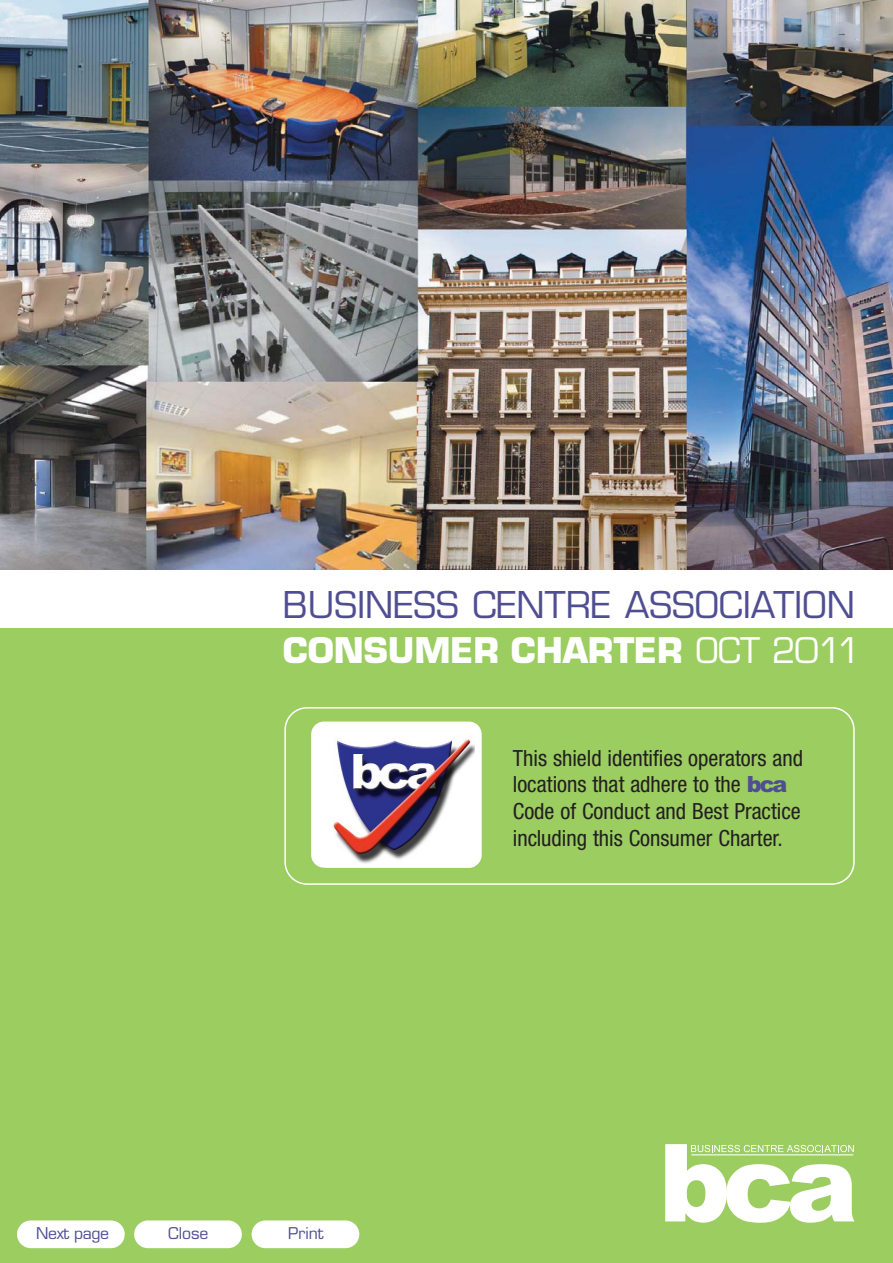
<style>
.page{position:relative;width:893px;height:1263px;background:#fff}
.page>*{position:absolute;margin:0;border:0;box-sizing:border-box;transform-origin:0 0}
.t1{font:36px "Eurostile";color:#504e92}
.t2{font:700 34.5px "Eurostile";letter-spacing:-.005em;color:#fff}
.t3{font:condensed 22.35px/26.8px "Helvetica Neue";color:#231f20}
.t4{font:15.75px "Eurostile";color:#504e92}
.t5{font:15.75px "Eurostile";letter-spacing:-.03em;color:#504e92}
.s1{font-weight:400}
.s2{font-family:"Arial";font-weight:900;font-stretch:normal;color:#504e92}
</style>
<div class="page">
<div style="left:0;top:628px;width:893px;height:635px;background:#9bcd61"></div>
<svg style="left:665px;top:1144px;width:189px;height:79px"></svg>
<img style="left:0;top:0;width:893px;height:570px">
<svg style="left:284px;top:707px;width:571px;height:178px"></svg>
<div style="left:311px;top:721px;width:171px;height:147px;background:#fff;border-radius:13px"></div>
<img style="left:333px;top:739px;width:142px;height:128px">
<div style="left:17px;top:1220px;width:108px;height:28px;background:#fff;border-radius:14px"></div>
<div style="left:134px;top:1220px;width:108px;height:28px;background:#fff;border-radius:14px"></div>
<div style="left:252px;top:1220px;width:107px;height:28px;background:#fff;border-radius:14px"></div>
<h1 class="t1" style="left:283px;top:591px;width:573px">BUSINESS CENTRE ASSOCIATION</h1>
<h2 class="t2" style="left:283px;top:637px;width:579px">CONSUMER CHARTER <span class="s1">OCT 2011</span></h2>
<p class="t5" style="left:36px;top:1227px;width:74px">Next page</p>
<p class="t4" style="left:168px;top:1227px;width:42px">Close</p>
<p class="t4" style="left:288px;top:1227px;width:37px">Print</p>
<p class="t3" style="left:513px;top:746px;width:292px">This shield identifies operators and locations that adhere to the <span class="s2">bca </span>Code of Conduct and Best Practice including this Consumer Charter.</p>
</div>
